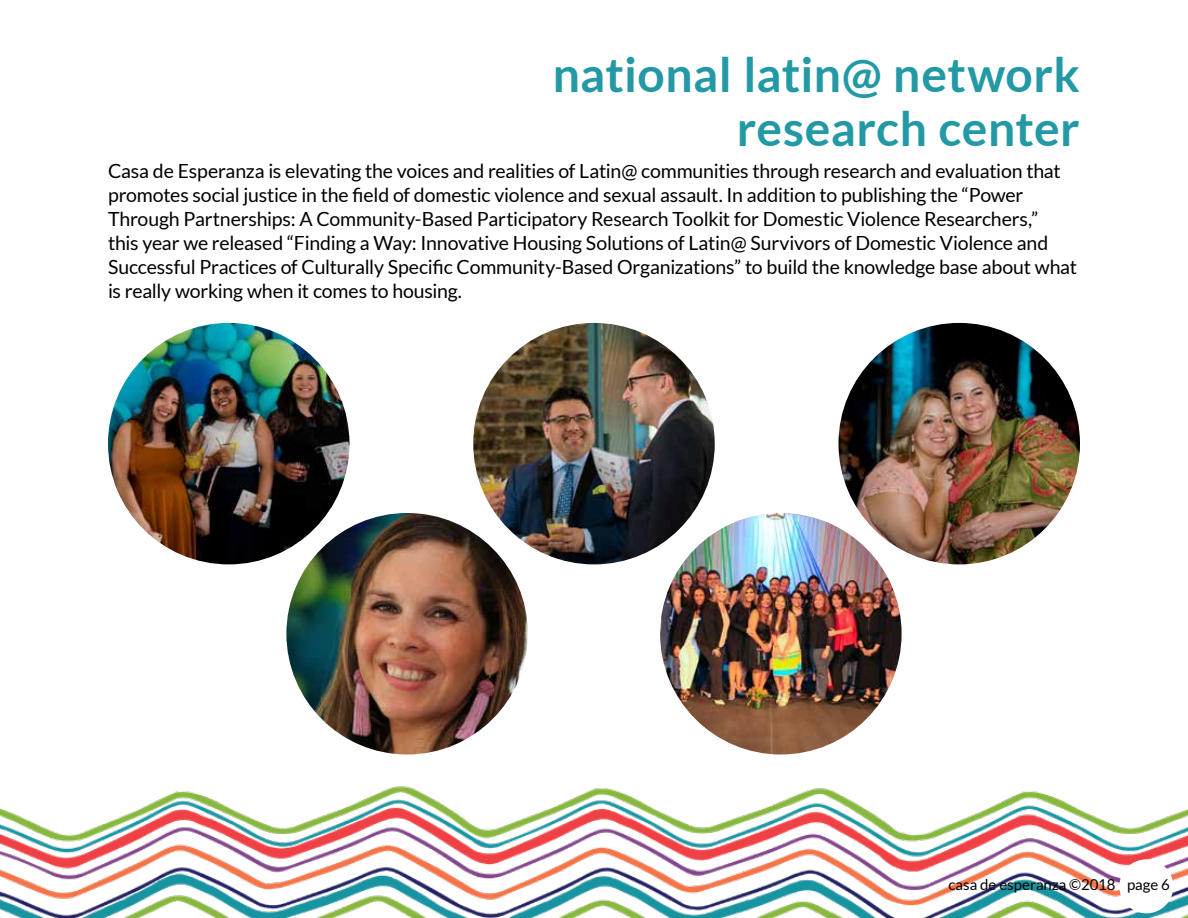
<style>
.page{position:relative;width:1188px;height:918px;background:#fff}
.page>*{position:absolute;margin:0;border:0;box-sizing:border-box;transform-origin:0 0}
.t1{font:700 48px/54px "Lato";letter-spacing:.01em;color:#2399a5;text-align:right}
.t2{font:19.5px/24px "Lato";letter-spacing:-.01em;color:#000}
.t3{font:15px "Lato";color:#000}
</style>
<div class="page">
<img style="left:0;top:786px;width:1188px;height:132px">
<div style="left:1119px;top:859px;width:54px;height:54px;background:#fff;border-radius:50%"></div>
<img style="left:108px;top:323px;width:242px;height:241px;border-radius:121px">
<img style="left:473px;top:323px;width:242px;height:241px;border-radius:121px">
<img style="left:286px;top:513px;width:242px;height:241px;border-radius:121px">
<img style="left:660px;top:513px;width:242px;height:241px;border-radius:121px">
<img style="left:838px;top:323px;width:242px;height:241px;border-radius:121px">
<h1 class="t1" style="left:553px;top:46px;width:529px">national latin@ network research center</h1>
<p class="t2" style="left:108px;top:159px;width:971px">Casa de Esperanza is elevating the voices and realities of Latin@ communities through research and evaluation that promotes social justice in the field of domestic violence and sexual assault. In addition to publishing the “Power Through Partnerships: A Community-Based Participatory Research Toolkit for Domestic Violence Researchers,”<br>this year we released “Finding a Way: Innovative Housing Solutions of Latin@ Survivors of Domestic Violence and Successful Practices of Culturally Specific Community-Based Organizations” to build the knowledge base about what is really working when it comes to housing.</p>
<p class="t3" style="left:948px;top:876px;width:223px">casa de esperanza ©2018 page 6</p>
</div>
